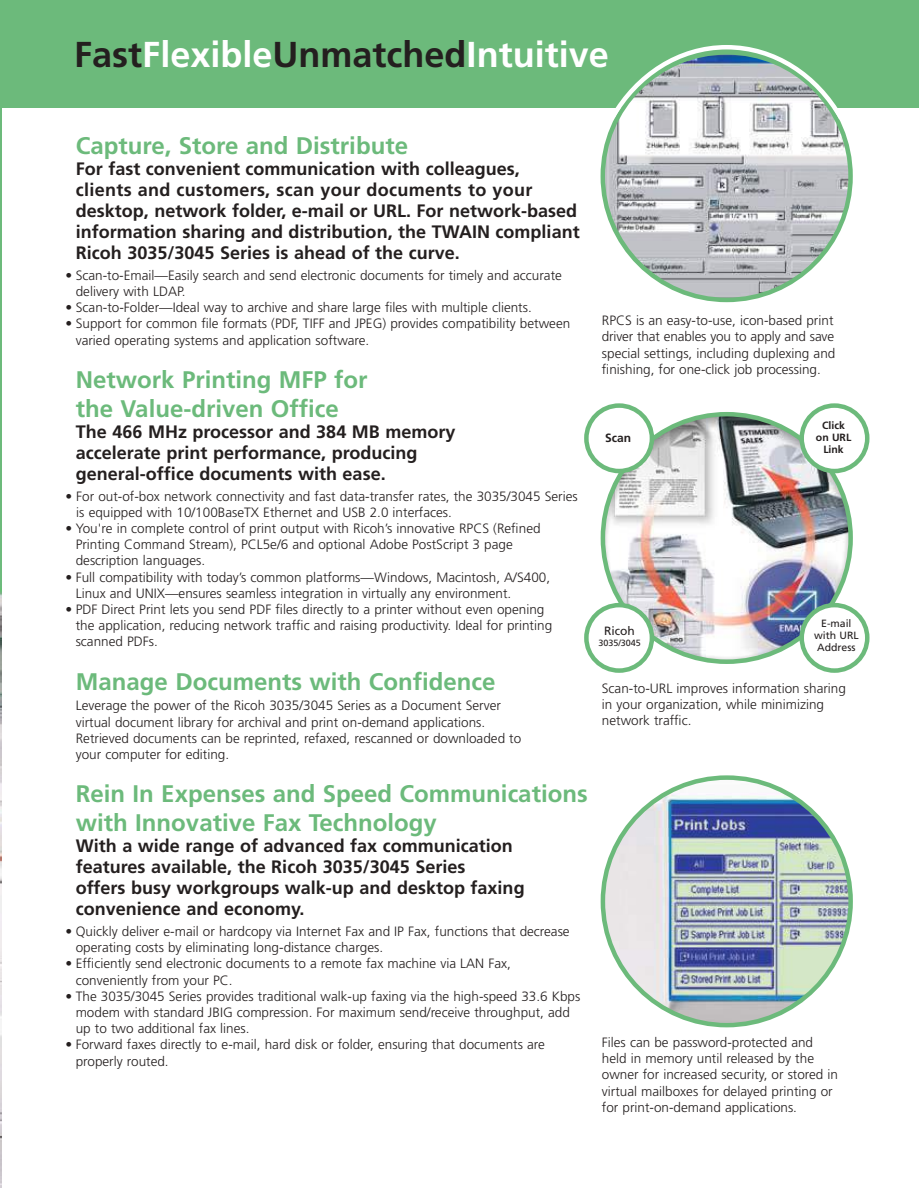
<style>
.page{position:relative;width:919px;height:1188px;background:#fff}
.page>*{position:absolute;margin:0;border:0;box-sizing:border-box;transform-origin:0 0}
.t1{font:700 36px "Frutiger";color:#fff}
.t2{font:700 24px/28.8px "Frutiger";color:#6cba7b}
.t3{font:700 18px/21px "Frutiger";color:#241f1f}
.t4{font:300 13.5px/16.2px "Frutiger";color:#241f1f}
.t5{font:12px "Frutiger";color:#241f1f}
.t6{font:700 12px "Frutiger";color:#241f1f}
.t7{font:10.5px/12px "Frutiger";color:#241f1f;text-align:center}
.t8{font:700 10.5px/12px "Frutiger";color:#241f1f;text-align:center}
.t9{font:9px "Frutiger";color:#241f1f}
.s1{color:#241f1f}
</style>
<div class="page">
<div style="left:0;top:0;width:918px;height:108px;background:#6cba7b"></div>
<hr style="left:0;top:108px;width:2px;height:1080px;background:#6cba7b">
<img style="left:602px;top:414px;width:248px;height:248px;border-radius:50%">
<div style="left:586px;top:406px;width:65px;height:65px;background:#fff;border-radius:50%"></div>
<div style="left:584px;top:403px;width:69px;height:70px;border:4px solid #6cba7b;border-radius:50%"></div>
<div style="left:801px;top:406px;width:65px;height:65px;background:#fff;border-radius:50%"></div>
<div style="left:799px;top:403px;width:70px;height:70px;border:4px solid #6cba7b;border-radius:50%"></div>
<div style="left:586px;top:605px;width:65px;height:66px;background:#fff;border-radius:50%"></div>
<div style="left:584px;top:603px;width:69px;height:70px;border:4px solid #6cba7b;border-radius:50%"></div>
<div style="left:801px;top:605px;width:65px;height:66px;background:#fff;border-radius:50%"></div>
<div style="left:799px;top:603px;width:70px;height:70px;border:4px solid #6cba7b;border-radius:50%"></div>
<img style="left:0;top:593px;width:2px;height:595px">
<img style="left:602px;top:52px;width:248px;height:248px;border-radius:50%">
<img style="left:602px;top:778px;width:248px;height:247px;border-radius:50%">
<svg style="left:612px;top:45px;width:230px;height:79px"></svg>
<h1 class="t1" style="left:74px;top:40px;width:536px"><span class="s1">Fast</span>Flexible<span class="s1">Unmatched</span>Intuitive</h1>
<h2 class="t2" style="left:76px;top:133px;width:333px">Capture, Store and Distribute</h2>
<p class="t3" style="left:76px;top:159px;width:505px">For fast convenient communication with colleagues, clients and customers, scan your documents to your desktop, network folder, e-mail or URL. For network-based information sharing and distribution, the TWAIN compliant Ricoh 3035/3045 Series is ahead of the curve.</p>
<p class="t4" style="left:76px;top:268px;width:487px;text-indent:-10px">• Scan-to-Email—Easily search and send electronic documents for timely and accurate delivery with LDAP.</p>
<p class="t4" style="left:65px;top:300px;width:467px">• Scan-to-Folder—Ideal way to archive and share large files with multiple clients.</p>
<p class="t4" style="left:76px;top:317px;width:496px;text-indent:-10px">• Support for common file formats (PDF, TIFF and JPEG) provides compatibility between varied operating systems and application software.</p>
<h2 class="t2" style="left:76px;top:367px;width:293px">Network Printing MFP for the Value-driven Office</h2>
<h3 class="t3" style="left:76px;top:422px;width:381px">The 466 MHz processor and 384 MB memory accelerate print performance, producing general-office documents with ease.</h3>
<p class="t4" style="left:76px;top:489px;width:502px;text-indent:-11px">• For out-of-box network connectivity and fast data-transfer rates, the 3035/3045 Series is equipped with 10/100BaseTX Ethernet and USB 2.0 interfaces.</p>
<p class="t4" style="left:76px;top:521px;width:466px;text-indent:-10px">• You're in complete control of print output with Ricoh’s innovative RPCS (Refined<br>Printing Command Stream), PCL5e/6 and optional Adobe PostScript 3 page description languages.</p>
<p class="t4" style="left:76px;top:570px;width:475px;text-indent:-10px">• Full compatibility with today’s common platforms—Windows, Macintosh, A/S400,<br>Linux and UNIX—ensures seamless integration in virtually any environment.</p>
<p class="t4" style="left:76px;top:602px;width:477px;text-indent:-10px">• PDF Direct Print lets you send PDF files directly to a printer without even opening the application, reducing network traffic and raising productivity. Ideal for printing scanned PDFs.</p>
<h2 class="t2" style="left:76px;top:669px;width:421px">Manage Documents with Confidence</h2>
<p class="t4" style="left:76px;top:699px;width:447px">Leverage the power of the Ricoh 3035/3045 Series as a Document Server virtual document library for archival and print on-demand applications.<br>Retrieved documents can be reprinted, refaxed, rescanned or downloaded to your computer for editing.</p>
<h2 class="t2" style="left:76px;top:781px;width:513px">Rein In Expenses and Speed Communications with Innovative Fax Technology</h2>
<h3 class="t3" style="left:76px;top:837px;width:450px">With a wide range of advanced fax communication features available, the Ricoh 3035/3045 Series<br>offers busy workgroups walk-up and desktop faxing convenience and economy.</h3>
<p class="t4" style="left:76px;top:924px;width:495px;text-indent:-10px">• Quickly deliver e-mail or hardcopy via Internet Fax and IP Fax, functions that decrease operating costs by eliminating long-distance charges.</p>
<p class="t4" style="left:76px;top:957px;width:436px;text-indent:-10px">• Efficiently send electronic documents to a remote fax machine via LAN Fax, conveniently from your PC.</p>
<p class="t4" style="left:76px;top:989px;width:506px;text-indent:-10px">• The 3035/3045 Series provides traditional walk-up faxing via the high-speed 33.6 Kbps modem with standard JBIG compression. For maximum send/receive throughput, add up to two additional fax lines.</p>
<p class="t4" style="left:76px;top:1038px;width:470px;text-indent:-10px">• Forward faxes directly to e-mail, hard disk or folder, ensuring that documents are properly routed.</p>
<p class="t4" style="left:601px;top:313px;width:235px">RPCS is an easy-to-use, icon-based print driver that enables you to apply and save special settings, including duplexing and finishing, for one-click job processing.</p>
<p class="t6" style="left:605px;top:433px;width:27px">Scan</p>
<p class="t8" style="left:815px;top:420px;width:37px">Click on URL<br>Link</p>
<p class="t7" style="left:813px;top:618px;width:46px">E-mail with URL<br>Address</p>
<p class="t4" style="left:601px;top:681px;width:245px">Scan-to-URL improves information sharing in your organization, while minimizing network traffic.</p>
<p class="t5" style="left:604px;top:626px;width:32px">Ricoh</p>
<p class="t9" style="left:598px;top:639px;width:44px">3035/3045</p>
<p class="t4" style="left:601px;top:1035px;width:237px">Files can be password-protected and held in memory until released by the owner for increased security, or stored in virtual mailboxes for delayed printing or for print-on-demand applications.</p>
</div>
